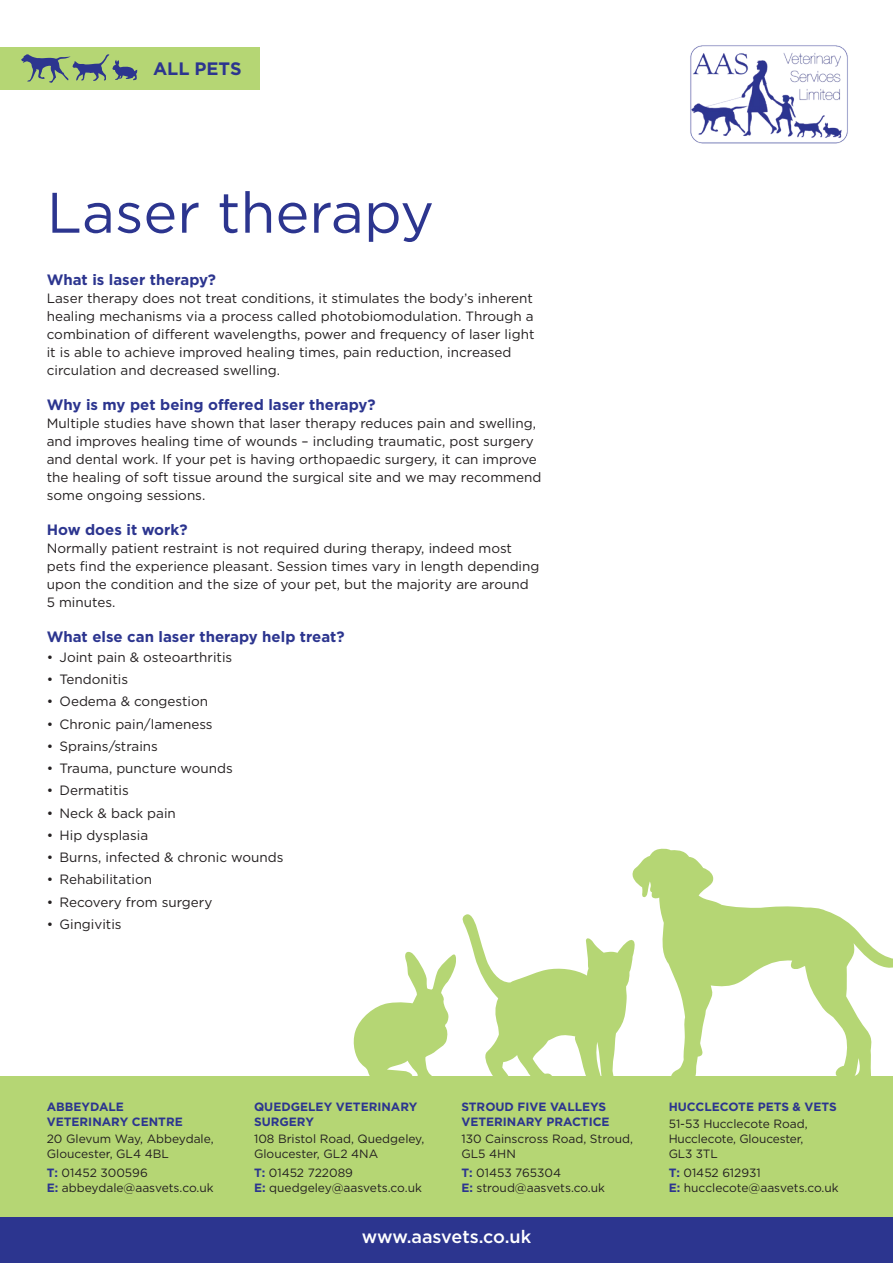
<style>
.page{position:relative;width:893px;height:1263px;background:#fff}
.page>*{position:absolute;margin:0;border:0;box-sizing:border-box;transform-origin:0 0}
.t1{font:57px "Gotham";color:#2c358f}
.t2{font:500 18px "Gotham";letter-spacing:-.005em;color:#fff}
.t3{font:700 18px "Gotham";color:#2c358f}
.t4{font:700 15px "Gotham";color:#2c358f}
.t5{font:13.5px/18px "Gotham";color:#231f20}
.t6{font:12px/15px "Gotham";color:#231f20}
.t7{font:700 12px/15px "Gotham";color:#2c358f}
.s1{font-weight:700;color:#2c358f}
</style>
<div class="page">
<svg style="left:353px;top:914px;width:277px;height:162px"></svg>
<svg style="left:630px;top:848px;width:263px;height:228px"></svg>
<div style="left:0;top:1216px;width:893px;height:47px;background:#2c358f"></div>
<div style="left:0;top:1076px;width:893px;height:140px;background:#b5d674"></div>
<img style="left:690px;top:45px;width:158px;height:98px">
<div style="left:0;top:47px;width:259px;height:42px;background:#b5d674"></div>
<svg style="left:21px;top:54px;width:116px;height:29px"></svg>
<p class="t3" style="left:153px;top:56px;width:90px">ALL PETS</p>
<p class="t1" style="left:47px;top:176px;width:389px">Laser therapy</p>
<p class="t4" style="left:47px;top:269px;width:171px">What is laser therapy?</p>
<p class="t5" style="left:47px;top:289px;width:489px">Laser therapy does not treat conditions, it stimulates the body’s inherent healing mechanisms via a process called photobiomodulation. Through a combination of different wavelengths, power and frequency of laser light it is able to achieve improved healing times, pain reduction, increased circulation and decreased swelling.</p>
<p class="t4" style="left:47px;top:394px;width:330px">Why is my pet being offered laser therapy?</p>
<p class="t5" style="left:47px;top:414px;width:496px">Multiple studies have shown that laser therapy reduces pain and swelling, and improves healing time of wounds – including traumatic, post surgery and dental work. If your pet is having orthopaedic surgery, it can improve the healing of soft tissue around the surgical site and we may recommend some ongoing sessions.</p>
<p class="t4" style="left:47px;top:519px;width:142px">How does it work?</p>
<p class="t5" style="left:47px;top:539px;width:494px">Normally patient restraint is not required during therapy, indeed most pets find the experience pleasant. Session times vary in length depending upon the condition and the size of your pet, but the majority are around 5 minutes.</p>
<p class="t4" style="left:47px;top:626px;width:299px">What else can laser therapy help treat?</p>
<p class="t5" style="left:47px;top:648px;width:187px">• Joint pain &amp; osteoarthritis</p>
<p class="t5" style="left:47px;top:670px;width:83px">• Tendonitis</p>
<p class="t5" style="left:47px;top:692px;width:163px">• Oedema &amp; congestion</p>
<p class="t5" style="left:47px;top:715px;width:167px">• Chronic pain/lameness</p>
<p class="t5" style="left:47px;top:737px;width:113px">• Sprains/strains</p>
<p class="t5" style="left:47px;top:759px;width:188px">• Trauma, puncture wounds</p>
<p class="t5" style="left:47px;top:781px;width:84px">• Dermatitis</p>
<p class="t5" style="left:47px;top:804px;width:131px">• Neck &amp; back pain</p>
<p class="t5" style="left:47px;top:826px;width:103px">• Hip dysplasia</p>
<p class="t5" style="left:47px;top:848px;width:238px">• Burns, infected &amp; chronic wounds</p>
<p class="t5" style="left:47px;top:870px;width:107px">• Rehabilitation</p>
<p class="t5" style="left:47px;top:893px;width:167px">• Recovery from surgery</p>
<p class="t5" style="left:47px;top:915px;width:76px">• Gingivitis</p>
<p class="t7" style="left:47px;top:1099px;width:137px">ABBEYDALE<br>VETERINARY CENTRE</p>
<p class="t6" style="left:47px;top:1131px;width:168px">20 Glevum Way, Abbeydale,<br>Gloucester, GL4 4BL</p>
<p class="t6" style="left:47px;top:1165px;width:103px"><span class="s1">T:</span> 01452 300596</p>
<p class="t6" style="left:47px;top:1180px;width:168px"><span class="s1">E:</span> abbeydale@aasvets.co.uk</p>
<p class="t7" style="left:254px;top:1099px;width:165px">QUEDGELEY VETERINARY<br>SURGERY</p>
<p class="t6" style="left:254px;top:1131px;width:172px">108 Bristol Road, Quedgeley,<br>Gloucester, GL2 4NA</p>
<p class="t6" style="left:254px;top:1165px;width:100px"><span class="s1">T:</span> 01452 722089</p>
<p class="t6" style="left:254px;top:1180px;width:169px"><span class="s1">E:</span> quedgeley@aasvets.co.uk</p>
<p class="t7" style="left:461px;top:1099px;width:150px">STROUD FIVE VALLEYS<br>VETERINARY PRACTICE</p>
<p class="t6" style="left:461px;top:1131px;width:173px">130 Cainscross Road, Stroud,<br>GL5 4HN</p>
<p class="t6" style="left:461px;top:1165px;width:101px"><span class="s1">T:</span> 01453 765304</p>
<p class="t6" style="left:461px;top:1180px;width:145px"><span class="s1">E:</span> stroud@aasvets.co.uk</p>
<p class="t2" style="left:362px;top:1225px;width:171px">www.aasvets.co.uk</p>
<p class="t7" style="left:669px;top:1099px;width:170px">HUCCLECOTE PETS &amp; VETS</p>
<p class="t6" style="left:669px;top:1116px;width:141px">51-53 Hucclecote Road,<br>Hucclecote, Gloucester,<br>GL3 3TL</p>
<p class="t6" style="left:669px;top:1165px;width:94px"><span class="s1">T:</span> 01452 612931</p>
<p class="t6" style="left:669px;top:1180px;width:172px"><span class="s1">E:</span> hucclecote@aasvets.co.uk</p>
</div>
